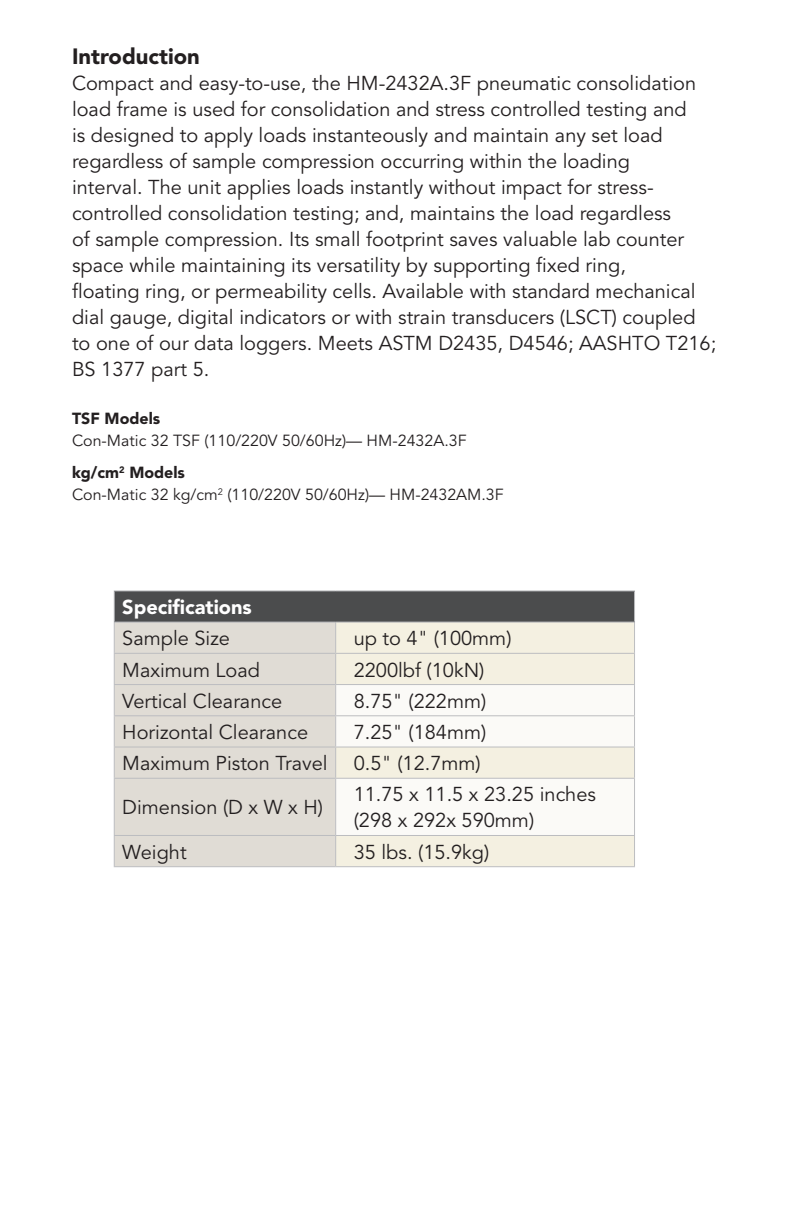
<style>
.page{position:relative;width:792px;height:1224px;background:#fff}
.page>*{position:absolute;margin:0;border:0;box-sizing:border-box;transform-origin:0 0}
.t1{font:900 22px "Avenir";color:#231f20}
.t2{font:20px/26px "Avenir";color:#231f20}
.t3{font:900 20px "Avenir";color:#fff}
.t4{font:16px/22px "Avenir";color:#231f20}
.t5{font:900 16px "Avenir";color:#231f20}
.s1{font-weight:900}
</style>
<div class="page">
<div style="left:114px;top:591px;width:521px;height:31px;background:#4b4c4d"></div>
<div style="left:115px;top:623px;width:220px;height:243px;background:#e0dcd5"></div>
<div style="left:336px;top:623px;width:298px;height:243px;background:#f4f0e1"></div>
<svg style="left:336px;top:685px;width:298px;height:150px"></svg>
<hr style="left:114px;top:590px;width:222px;height:1px;background:#bcbdc0">
<hr style="left:114px;top:591px;width:1px;height:31px;background:#bcbdc0">
<hr style="left:336px;top:590px;width:299px;height:1px;background:#bcbdc0">
<hr style="left:634px;top:591px;width:1px;height:31px;background:#bcbdc0">
<hr style="left:114px;top:622px;width:222px;height:1px;background:#bcbdc0">
<hr style="left:114px;top:623px;width:1px;height:30px;background:#bcbdc0">
<hr style="left:336px;top:622px;width:299px;height:1px;background:#bcbdc0">
<hr style="left:335px;top:623px;width:1px;height:30px;background:#bcbdc0">
<hr style="left:634px;top:623px;width:1px;height:30px;background:#bcbdc0">
<hr style="left:114px;top:653px;width:222px;height:1px;background:#bcbdc0">
<hr style="left:114px;top:654px;width:1px;height:30px;background:#bcbdc0">
<hr style="left:336px;top:653px;width:299px;height:1px;background:#bcbdc0">
<hr style="left:335px;top:654px;width:1px;height:30px;background:#bcbdc0">
<hr style="left:634px;top:654px;width:1px;height:30px;background:#bcbdc0">
<hr style="left:114px;top:684px;width:222px;height:1px;background:#bcbdc0">
<hr style="left:114px;top:685px;width:1px;height:30px;background:#bcbdc0">
<hr style="left:336px;top:684px;width:299px;height:1px;background:#bcbdc0">
<hr style="left:335px;top:685px;width:1px;height:30px;background:#bcbdc0">
<hr style="left:634px;top:685px;width:1px;height:30px;background:#bcbdc0">
<hr style="left:114px;top:715px;width:222px;height:1px;background:#bcbdc0">
<hr style="left:114px;top:716px;width:1px;height:31px;background:#bcbdc0">
<hr style="left:336px;top:715px;width:299px;height:1px;background:#bcbdc0">
<hr style="left:335px;top:716px;width:1px;height:31px;background:#bcbdc0">
<hr style="left:634px;top:716px;width:1px;height:31px;background:#bcbdc0">
<hr style="left:114px;top:747px;width:222px;height:1px;background:#bcbdc0">
<hr style="left:114px;top:748px;width:1px;height:30px;background:#bcbdc0">
<hr style="left:336px;top:747px;width:299px;height:1px;background:#bcbdc0">
<hr style="left:335px;top:748px;width:1px;height:30px;background:#bcbdc0">
<hr style="left:634px;top:748px;width:1px;height:30px;background:#bcbdc0">
<hr style="left:114px;top:778px;width:222px;height:1px;background:#bcbdc0">
<hr style="left:114px;top:779px;width:1px;height:56px;background:#bcbdc0">
<hr style="left:336px;top:778px;width:299px;height:1px;background:#bcbdc0">
<hr style="left:335px;top:779px;width:1px;height:56px;background:#bcbdc0">
<hr style="left:634px;top:779px;width:1px;height:56px;background:#bcbdc0">
<hr style="left:114px;top:835px;width:222px;height:1px;background:#bcbdc0">
<hr style="left:114px;top:836px;width:1px;height:30px;background:#bcbdc0">
<hr style="left:336px;top:835px;width:299px;height:1px;background:#bcbdc0">
<hr style="left:335px;top:836px;width:1px;height:30px;background:#bcbdc0">
<hr style="left:634px;top:836px;width:1px;height:30px;background:#bcbdc0">
<hr style="left:114px;top:866px;width:222px;height:1px;background:#bcbdc0">
<hr style="left:336px;top:866px;width:299px;height:1px;background:#bcbdc0">
<p class="t1" style="left:72px;top:43px;width:129px">Introduction</p>
<p class="t2" style="left:72px;top:71px;width:646px">Compact and easy-to-use, the HM-2432A.3F pneumatic consolidation load frame is used for consolidation and stress controlled testing and<br>is designed to apply loads instanteously and maintain any set load regardless of sample compression occurring within the loading<br>interval. The unit applies loads instantly without impact for stress&shy;controlled consolidation testing; and, maintains the load regardless<br>of sample compression. Its small footprint saves valuable lab counter space while maintaining its versatility by supporting fixed ring,<br>floating ring, or permeability cells. Available with standard mechanical dial gauge, digital indicators or with strain transducers (LSCT) coupled to one of our data loggers. Meets ASTM D2435, D4546; AASHTO T216; BS 1377 part 5.</p>
<p class="t4" style="left:72px;top:408px;width:396px"><span class="s1">TSF Models<br></span>Con-Matic 32 TSF (110/220V 50/60Hz)— HM-2432A.3F</p>
<p class="t5" style="left:72px;top:463px;width:115px">kg/cm<sup>2</sup> Models</p>
<p class="t4" style="left:72px;top:484px;width:433px">Con-Matic 32 kg/cm<sup>2</sup> (110/220V 50/60Hz)— HM-2432AM.3F</p>
<p class="t3" style="left:122px;top:595px;width:131px">Specifications</p>
<p class="t2" style="left:122px;top:626px;width:109px">Sample Size</p>
<p class="t2" style="left:354px;top:626px;width:159px">up to 4" (100mm)</p>
<p class="t2" style="left:122px;top:657px;width:139px">Maximum Load</p>
<p class="t2" style="left:354px;top:657px;width:132px">2200lbf (10kN)</p>
<p class="t2" style="left:122px;top:688px;width:161px">Vertical Clearance</p>
<p class="t2" style="left:354px;top:688px;width:134px">8.75" (222mm)</p>
<p class="t2" style="left:122px;top:720px;width:187px">Horizontal Clearance</p>
<p class="t2" style="left:354px;top:720px;width:134px">7.25" (184mm)</p>
<p class="t2" style="left:122px;top:751px;width:207px">Maximum Piston Travel</p>
<p class="t2" style="left:354px;top:751px;width:129px">0.5" (12.7mm)</p>
<p class="t2" style="left:122px;top:795px;width:202px">Dimension (D x W x H)</p>
<p class="t2" style="left:354px;top:782px;width:244px">11.75 x 11.5 x 23.25 inches (298 x 292x 590mm)</p>
<p class="t2" style="left:122px;top:839px;width:66px">Weight</p>
<p class="t2" style="left:354px;top:839px;width:137px">35 lbs. (15.9kg)</p>
</div>
